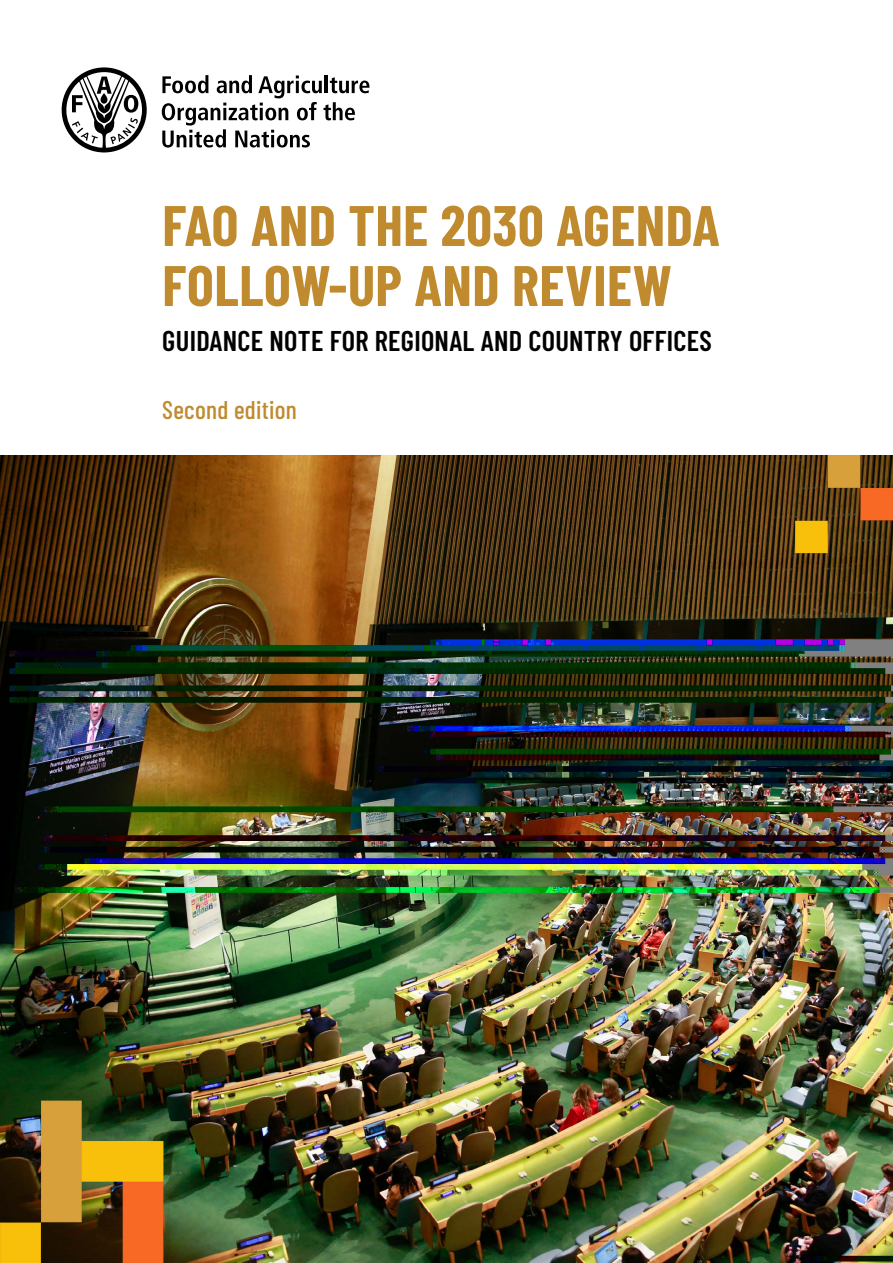
<style>
.page{position:relative;width:893px;height:1263px;background:#fff}
.page>*{position:absolute;margin:0;border:0;box-sizing:border-box;transform-origin:0 0}
.t1{font:700 57px/60px "Barlow Condensed";letter-spacing:.01em;color:#bf8b2e}
.t2{font:600 28.5px "Barlow Condensed";letter-spacing:.01em;color:#000}
.t3{font:500 25.5px "Barlow Condensed";letter-spacing:.01em;color:#bf8b2e}
</style>
<div class="page">
<svg style="left:162px;top:75px;width:207px;height:73px"></svg>
<svg style="left:62px;top:67px;width:85px;height:85px"></svg>
<img style="left:0;top:455px;width:893px;height:808px">
<img style="left:705px;top:455px;width:188px;height:136px">
<img style="left:0;top:840px;width:276px;height:423px">
<h1 class="t1" style="left:162px;top:192px;width:559px">FAO AND THE 2030 AGENDA<br>FOLLOW-UP AND REVIEW</h1>
<p class="t2" style="left:162px;top:320px;width:551px">GUIDANCE NOTE FOR REGIONAL AND COUNTRY OFFICES</p>
<p class="t3" style="left:162px;top:391px;width:136px">Second edition</p>
</div>
